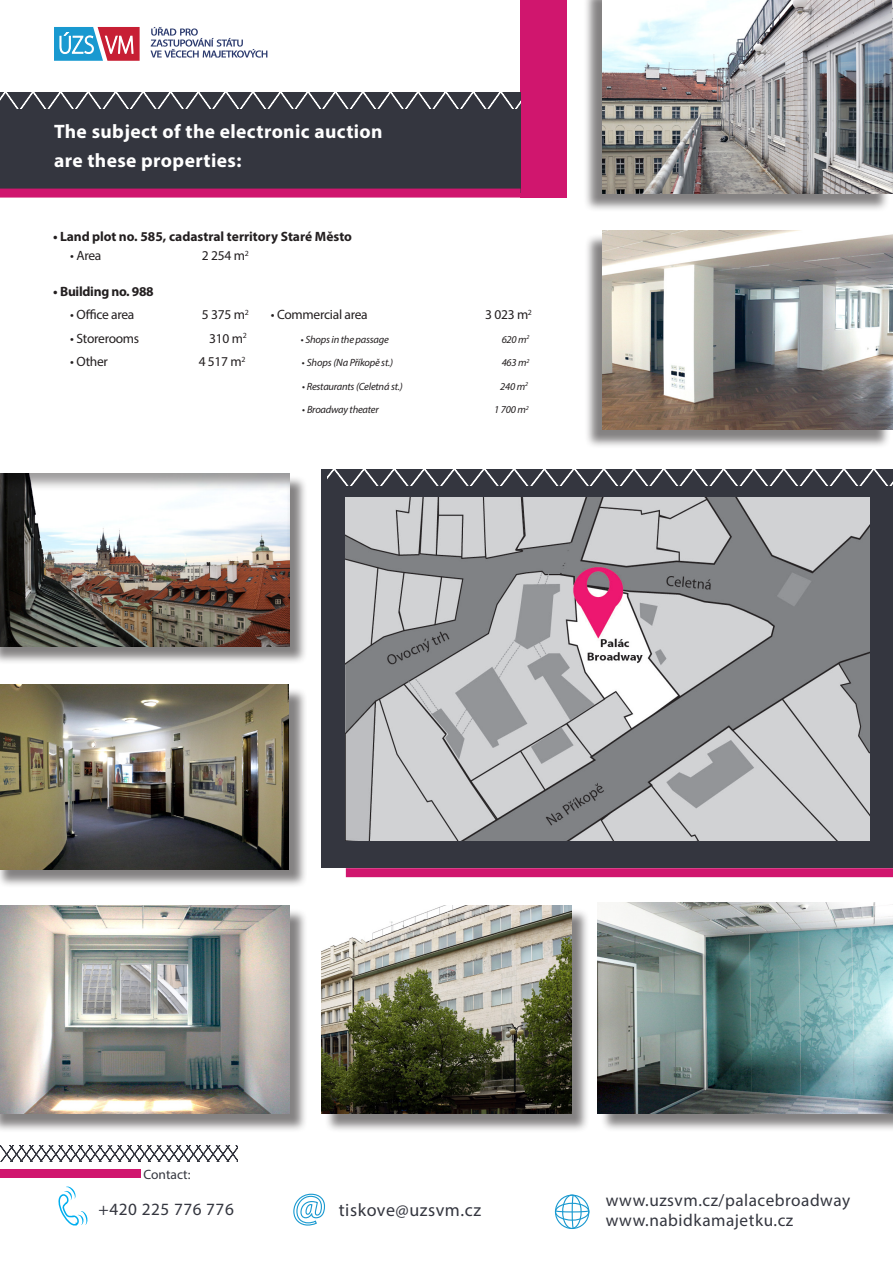
<style>
.page{position:relative;width:893px;height:1263px;background:#fff}
.page>*{position:absolute;margin:0;border:0;box-sizing:border-box;transform-origin:0 0}
.t1{font:700 19.5px/28.5px "Myriad Pro";letter-spacing:.02em;color:#fff}
.t2{font:18px "Myriad Pro";letter-spacing:.03em;color:#34363f}
.t3{font:17.25px "Myriad Pro";letter-spacing:.03em;color:#34363f}
.t4{font:13.5px "Myriad Pro";letter-spacing:-.02em;color:#231f20}
.t5{font:700 13.5px "Myriad Pro";letter-spacing:-.005em;color:#231f20}
.t6{font:13.5px "Myriad Pro";color:#34363f}
.t7{font:italic 10.5px "Myriad Pro";letter-spacing:-.02em;color:#231f20}
.s1{font-style:normal}
</style>
<div class="page">
<div style="left:521px;top:0;width:46px;height:198px;background:#d0166e"></div>
<svg style="left:54px;top:27px;width:86px;height:34px;background:#8883a2"></svg>
<svg style="left:151px;top:27px;width:116px;height:31px"></svg>
<div style="left:0;top:92px;width:521px;height:101px;background:#34363f"></div>
<svg style="left:0;top:92px;width:521px;height:16px"></svg>
<div style="left:0;top:189px;width:521px;height:9px;background:#d0166e"></div>
<div style="left:583px;top:0;width:307px;height:212px;background:#231f20;opacity:.56"></div>
<img style="left:602px;top:0;width:291px;height:194px">
<div style="left:584px;top:234px;width:307px;height:215px;background:#231f20;opacity:.56"></div>
<img style="left:602px;top:231px;width:291px;height:199px">
<div style="left:0;top:687px;width:307px;height:201px;background:#231f20;opacity:.56"></div>
<img style="left:0;top:685px;width:289px;height:184px">
<div style="left:324px;top:908px;width:266px;height:224px;background:#231f20;opacity:.56"></div>
<img style="left:322px;top:905px;width:249px;height:209px">
<div style="left:0;top:476px;width:308px;height:189px;background:#231f20;opacity:.56"></div>
<div style="left:0;top:472px;width:290px;height:177px;background:#231f20;opacity:.44"></div>
<div style="left:0;top:908px;width:308px;height:224px;background:#231f20;opacity:.56"></div>
<img style="left:0;top:905px;width:289px;height:209px">
<div style="left:0;top:1169px;width:141px;height:9px;background:#d0166e"></div>
<svg style="left:58px;top:1186px;width:30px;height:40px"></svg>
<svg style="left:293px;top:1193px;width:32px;height:33px"></svg>
<svg style="left:554px;top:1194px;width:36px;height:35px"></svg>
<svg style="left:0;top:1146px;width:237px;height:16px"></svg>
<div style="left:600px;top:904px;width:293px;height:228px;background:#231f20;opacity:.56"></div>
<img style="left:598px;top:902px;width:295px;height:212px">
<div style="left:322px;top:470px;width:571px;height:398px;background:#34363f"></div>
<img style="left:346px;top:498px;width:524px;height:342px">
<svg style="left:327px;top:470px;width:566px;height:15px"></svg>
<div style="left:346px;top:868px;width:547px;height:9px;background:#d0166e"></div>
<p class="t1" style="left:54px;top:117px;width:330px">The subject of the electronic auction are these properties:</p>
<p class="t5" style="left:53px;top:227px;width:300px">• Land plot no. 585, cadastral territory Staré Město</p>
<p class="t4" style="left:70px;top:247px;width:33px">• Area</p>
<p class="t4" style="left:202px;top:247px;width:48px">2 254 m<sup>2</sup></p>
<p class="t5" style="left:53px;top:282px;width:102px">• Building no. 988</p>
<p class="t4" style="left:70px;top:306px;width:66px">• Office area</p>
<p class="t4" style="left:202px;top:306px;width:48px">5 375 m<sup>2</sup></p>
<p class="t4" style="left:271px;top:306px;width:99px">• Commercial area</p>
<p class="t4" style="left:485px;top:306px;width:48px">3 023 m<sup>2</sup></p>
<p class="t4" style="left:70px;top:330px;width:71px">• Storerooms</p>
<p class="t4" style="left:209px;top:330px;width:39px">310 m<sup>2</sup></p>
<p class="t7" style="left:301px;top:333px;width:90px"><span class="s1">•</span> Shops in the passage</p>
<p class="t7" style="left:502px;top:333px;width:29px">620 m<sup>2</sup></p>
<p class="t4" style="left:70px;top:353px;width:39px">• Other</p>
<p class="t4" style="left:199px;top:353px;width:48px">4 517 m<sup>2</sup></p>
<p class="t7" style="left:302px;top:356px;width:93px"><span class="s1">•</span> Shops (Na Příkopě st.)</p>
<p class="t7" style="left:502px;top:356px;width:29px">463 m<sup>2</sup></p>
<p class="t7" style="left:302px;top:380px;width:102px"><span class="s1">•</span> Restaurants (Celetná st.)</p>
<p class="t7" style="left:500px;top:380px;width:29px">240 m<sup>2</sup></p>
<p class="t7" style="left:302px;top:403px;width:78px"><span class="s1">•</span> Broadway theater</p>
<p class="t7" style="left:494px;top:403px;width:36px">1 700 m<sup>2</sup></p>
<p class="t6" style="left:143px;top:1166px;width:48px">Contact:</p>
<p class="t3" style="left:99px;top:1199px;width:137px">+420 225 776 776</p>
<p class="t2" style="left:339px;top:1199px;width:144px">tiskove@uzsvm.cz</p>
<p class="t3" style="left:606px;top:1190px;width:246px">www.uzsvm.cz/palacebroadway</p>
<p class="t3" style="left:606px;top:1209px;width:189px">www.nabidkamajetku.cz</p>
</div>
